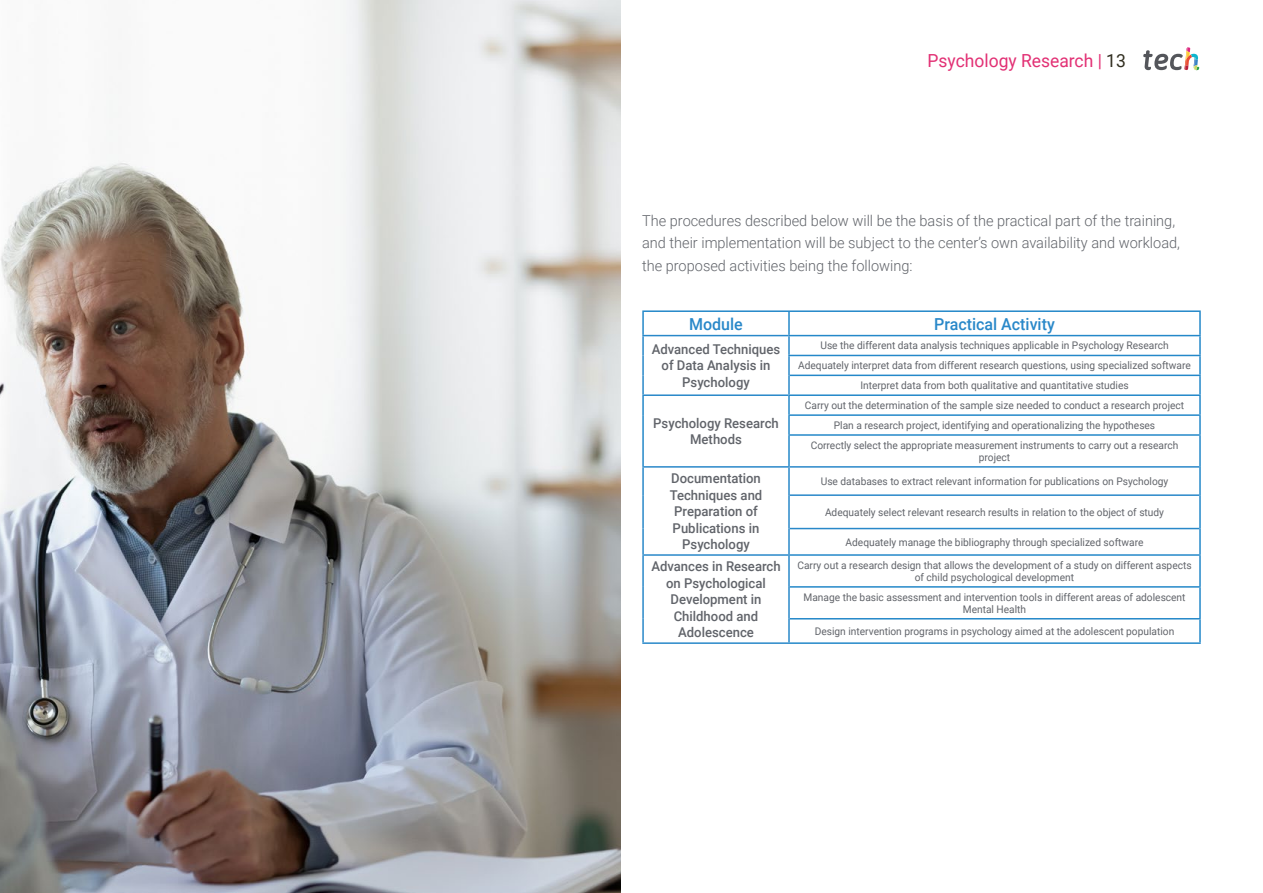
<style>
.page{position:relative;width:1263px;height:893px;background:#fff}
.page>*{position:absolute;margin:0;border:0;box-sizing:border-box;transform-origin:0 0}
.t1{font:18px "Roboto";color:#e23074}
.t2{font:500 16.5px "Roboto";color:#2988c9}
.t3{font:300 15px/22.5px "Roboto";color:#61646a}
.t4{font:500 13.5px/16.5px "Roboto";color:#61646a;text-align:center}
.t5{font:10.5px/20px "Roboto";color:#61646a;text-align:center}
.s1{color:#312e20}
</style>
<div class="page">
<img style="left:0;top:0;width:621px;height:893px">
<svg style="left:1143px;top:47px;width:56px;height:24px"></svg>
<hr style="left:642px;top:642px;width:147px;height:2px;background:#2988c9">
<hr style="left:642px;top:466px;width:148px;height:2px;background:#2988c9">
<hr style="left:642px;top:468px;width:2px;height:27px;background:#2988c9">
<hr style="left:788px;top:468px;width:2px;height:27px;background:#2988c9">
<hr style="left:642px;top:495px;width:2px;height:34px;background:#2988c9">
<hr style="left:788px;top:495px;width:2px;height:34px;background:#2988c9">
<hr style="left:642px;top:529px;width:2px;height:25px;background:#2988c9">
<hr style="left:788px;top:529px;width:2px;height:25px;background:#2988c9">
<hr style="left:790px;top:466px;width:409px;height:2px;background:#2988c9">
<hr style="left:790px;top:494px;width:409px;height:2px;background:#2988c9">
<hr style="left:790px;top:528px;width:409px;height:1px;background:#2988c9">
<hr style="left:642px;top:556px;width:2px;height:31px;background:#2988c9">
<hr style="left:788px;top:556px;width:2px;height:31px;background:#2988c9">
<hr style="left:642px;top:587px;width:2px;height:32px;background:#2988c9">
<hr style="left:788px;top:587px;width:2px;height:32px;background:#2988c9">
<hr style="left:642px;top:619px;width:2px;height:23px;background:#2988c9">
<hr style="left:788px;top:619px;width:2px;height:23px;background:#2988c9">
<hr style="left:642px;top:335px;width:146px;height:1px;background:#2988c9">
<svg style="left:642px;top:336px;width:2px;height:19px"></svg>
<hr style="left:642px;top:355px;width:2px;height:20px;background:#2988c9">
<hr style="left:642px;top:394px;width:146px;height:2px;background:#2988c9">
<hr style="left:642px;top:554px;width:147px;height:2px;background:#2988c9">
<hr style="left:642px;top:310px;width:147px;height:2px;background:#2488c9">
<hr style="left:642px;top:312px;width:2px;height:23px;background:#2488c9">
<hr style="left:789px;top:310px;width:412px;height:2px;background:#2488c9">
<hr style="left:788px;top:312px;width:2px;height:23px;background:#2488c9">
<hr style="left:1199px;top:312px;width:2px;height:23px;background:#2488c9">
<hr style="left:788px;top:335px;width:413px;height:1px;background:#2488c9">
<hr style="left:788px;top:355px;width:413px;height:1px;background:#2488c9">
<hr style="left:790px;top:375px;width:411px;height:1px;background:#2488c9">
<svg style="left:642px;top:375px;width:2px;height:40px"></svg>
<hr style="left:788px;top:394px;width:413px;height:2px;background:#2488c9">
<hr style="left:642px;top:415px;width:2px;height:20px;background:#2488c9">
<svg style="left:788px;top:336px;width:2px;height:98px"></svg>
<svg style="left:1199px;top:336px;width:2px;height:98px"></svg>
<hr style="left:642px;top:435px;width:2px;height:31px;background:#2488c9">
<hr style="left:788px;top:436px;width:2px;height:30px;background:#2488c9">
<hr style="left:1199px;top:436px;width:2px;height:31px;background:#2488c9">
<hr style="left:789px;top:554px;width:412px;height:2px;background:#2488c9">
<hr style="left:789px;top:642px;width:412px;height:2px;background:#2488c9">
<hr style="left:788px;top:414px;width:413px;height:2px;background:#2488c9">
<hr style="left:788px;top:434px;width:413px;height:2px;background:#2488c9">
<hr style="left:1199px;top:467px;width:2px;height:28px;background:#2488c9">
<hr style="left:1199px;top:495px;width:2px;height:34px;background:#2488c9">
<hr style="left:1199px;top:529px;width:2px;height:25px;background:#2488c9">
<hr style="left:1199px;top:556px;width:2px;height:30px;background:#2488c9">
<hr style="left:790px;top:586px;width:411px;height:2px;background:#2488c9">
<hr style="left:1199px;top:588px;width:2px;height:30px;background:#2488c9">
<hr style="left:790px;top:618px;width:411px;height:1px;background:#2488c9">
<hr style="left:1199px;top:619px;width:2px;height:23px;background:#2488c9">
<h1 class="t1" style="left:927px;top:48px;width:200px">Psychology Research | <span class="s1">13</span></h1>
<h3 class="t3" style="left:642px;top:208px;width:539px">The procedures described below will be the basis of the practical part of the training, and their implementation will be subject to the center’s own availability and workload, the proposed activities being the following:</h3>
<h2 class="t2" style="left:689px;top:312px;width:55px">Module</h2>
<h2 class="t2" style="left:934px;top:312px;width:122px">Practical Activity</h2>
<p class="t4" style="left:652px;top:340px;width:130px">Advanced Techniques of Data Analysis in<br>Psychology</p>
<p class="t5" style="left:798px;top:335px;width:394px">Use the different data analysis techniques applicable in Psychology Research<br>Adequately interpret data from different research questions, using specialized software<br>Interpret data from both qualitative and quantitative studies</p>
<p class="t4" style="left:653px;top:414px;width:127px">Psychology Research<br>Methods</p>
<p class="t5" style="left:805px;top:395px;width:381px">Carry out the determination of the sample size needed to conduct a research project<br>Plan a research project, identifying and operationalizing the hypotheses<br>Correctly select the appropriate measurement instruments to carry out a research</p>
<p class="t5" style="left:979px;top:447px;width:33px">project</p>
<p class="t4" style="left:670px;top:469px;width:94px">Documentation<br>Techniques and<br>Preparation of<br>Publications in<br>Psychology</p>
<p class="t5" style="left:821px;top:471px;width:349px">Use databases to extract relevant information for publications on Psychology</p>
<p class="t5" style="left:825px;top:502px;width:341px">Adequately select relevant research results in relation to the object of study</p>
<p class="t5" style="left:845px;top:532px;width:299px">Adequately manage the bibliography through specialized software</p>
<p class="t4" style="left:651px;top:558px;width:131px">Advances in Research on Psychological<br>Development in<br>Childhood and<br>Adolescence</p>
<p class="t5" style="left:797px;top:559px;width:396px;line-height:12px">Carry out a research design that allows the development of a study on different aspects of child psychological development</p>
<p class="t5" style="left:803px;top:591px;width:384px;line-height:12px">Manage the basic assessment and intervention tools in different areas of adolescent<br>Mental Health</p>
<p class="t5" style="left:815px;top:621px;width:361px">Design intervention programs in psychology aimed at the adolescent population</p>
</div>
